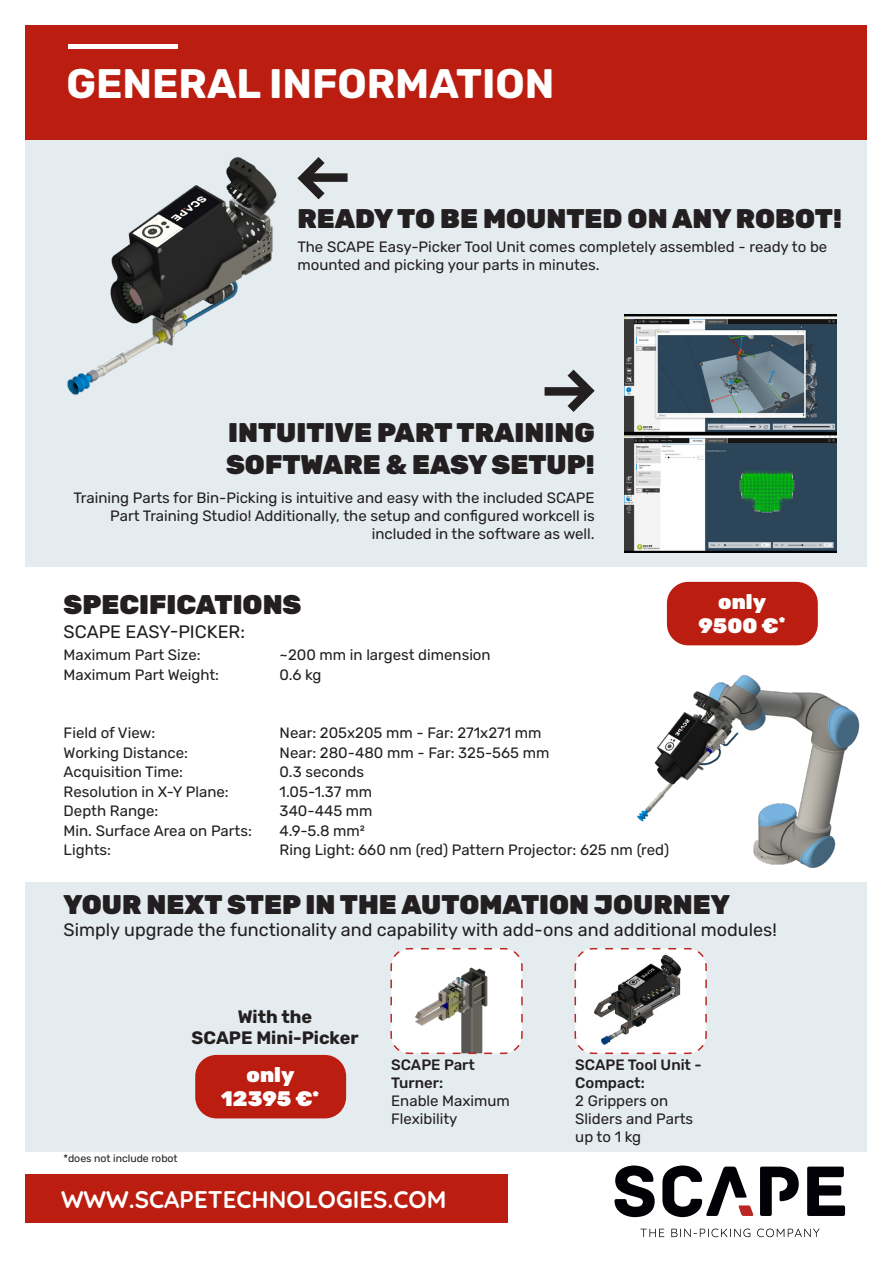
<style>
.page{position:relative;width:893px;height:1263px;background:#fff}
.page>*{position:absolute;margin:0;border:0;box-sizing:border-box;transform-origin:0 0}
.t1{font:700 41.25px "Rubik";color:#fff}
.t2{font:900 27px/32.4px "Rubik";color:#231f20}
.Pa0{font:700 24px "Quicksand";color:#fff}
.t3{font:900 21px "Rubik";color:#fff}
.t4{font:18px "Rubik";color:#231f20}
.t5{font:700 18px "Rubik";color:#231f20}
.t6{font:15px/18px "Rubik";color:#231f20}
.t7{font:10.5px "Rubik";color:#231f20}
.s1{font-weight:500}
</style>
<div class="page">
<div style="left:26px;top:26px;width:841px;height:114px;background:#bb1e10"></div>
<hr style="left:68px;top:44px;width:110px;height:4px;background:#fff">
<div style="left:26px;top:140px;width:841px;height:427px;background:#e5ecef"></div>
<div style="left:26px;top:883px;width:841px;height:269px;background:#e5ecef"></div>
<div style="left:26px;top:1174px;width:482px;height:48px;background:#bb1e10"></div>
<svg style="left:614px;top:1165px;width:41px;height:52px"></svg>
<svg style="left:807px;top:1166px;width:38px;height:50px"></svg>
<svg style="left:760px;top:1166px;width:39px;height:50px"></svg>
<svg style="left:662px;top:1165px;width:91px;height:52px"></svg>
<svg style="left:640px;top:1229px;width:24px;height:8px"></svg>
<svg style="left:671px;top:1228px;width:79px;height:9px"></svg>
<svg style="left:757px;top:1228px;width:62px;height:9px"></svg>
<img style="left:625px;top:314px;width:211px;height:238px">
<svg style="left:297px;top:157px;width:28px;height:43px"></svg>
<div style="left:304px;top:173px;width:44px;height:9px;background:#231f20"></div>
<svg style="left:567px;top:369px;width:28px;height:43px"></svg>
<div style="left:545px;top:387px;width:43px;height:9px;background:#231f20"></div>
<svg style="left:390px;top:948px;width:133px;height:107px;background:#dcd8d7"></svg>
<svg style="left:574px;top:948px;width:133px;height:107px;background:#cecbcb"></svg>
<img style="left:67px;top:157px;width:210px;height:238px">
<img style="left:637px;top:675px;width:223px;height:193px">
<div style="left:667px;top:582px;width:151px;height:63px;background:#bb1e10;border-radius:21px"></div>
<div style="left:195px;top:1055px;width:151px;height:63px;background:#bb1e10;border-radius:21px"></div>
<p class="t1" style="left:66px;top:60px;width:489px">GENERAL INFORMATION</p>
<p class="t2" style="left:297px;top:203px;width:546px">READY TO BE MOUNTED ON ANY ROBOT!</p>
<p class="t6" style="left:297px;top:238px;width:531px">The SCAPE Easy-Picker Tool Unit comes completely assembled - ready to be mounted and picking your parts in minutes.</p>
<p class="t2" style="left:226px;top:417px;width:370px">INTUITIVE PART TRAINING<br>SOFTWARE &amp; EASY SETUP!</p>
<p class="t6" style="left:73px;top:489px;width:523px;text-align:right">Training Parts for Bin-Picking is intuitive and easy with the included SCAPE<br>Part Training Studio! Additionally, the setup and configured workcell is included in the software as well.</p>
<p class="t2" style="left:64px;top:589px;width:239px">SPECIFICATIONS</p>
<p class="t4" style="left:64px;top:621px;width:183px">SCAPE EASY-PICKER:</p>
<p class="t6" style="left:64px;top:646px;width:139px">Maximum Part Size:</p>
<p class="t6" style="left:280px;top:646px;width:213px">~200 mm in largest dimension</p>
<p class="t6" style="left:64px;top:666px;width:157px">Maximum Part Weight:</p>
<p class="t6" style="left:280px;top:666px;width:43px">0.6 kg</p>
<p class="t6" style="left:64px;top:724px;width:93px">Field of View:</p>
<p class="t6" style="left:280px;top:724px;width:263px">Near: 205x205 mm - Far: 271x271 mm</p>
<p class="t6" style="left:64px;top:744px;width:126px">Working Distance:</p>
<p class="t6" style="left:280px;top:744px;width:271px">Near: 280-480 mm - Far: 325-565 mm</p>
<p class="t6" style="left:64px;top:763px;width:121px">Acquisition Time:</p>
<p class="t6" style="left:280px;top:763px;width:86px">0.3 seconds</p>
<p class="t6" style="left:64px;top:783px;width:167px">Resolution in X-Y Plane:</p>
<p class="t6" style="left:280px;top:783px;width:94px">1.05-1.37 mm</p>
<p class="t6" style="left:64px;top:802px;width:96px">Depth Range:</p>
<p class="t6" style="left:280px;top:802px;width:95px">340-445 mm</p>
<p class="t6" style="left:64px;top:822px;width:190px">Min. Surface Area on Parts:</p>
<p class="t6" style="left:280px;top:822px;width:87px">4.9-5.8 mm2</p>
<p class="t6" style="left:64px;top:841px;width:49px">Lights:</p>
<p class="t6" style="left:280px;top:841px;width:391px">Ring Light: 660 nm (red) Pattern Projector: 625 nm (red)</p>
<p class="t3" style="left:718px;top:589px;width:49px">only</p>
<p class="t3" style="left:698px;top:613px;width:88px">9500 €<sup>*</sup></p>
<p class="t2" style="left:64px;top:889px;width:668px">YOUR NEXT STEP IN THE AUTOMATION JOURNEY</p>
<p class="t4" style="left:64px;top:919px;width:715px">Simply upgrade the functionality and capability with add-ons and additional modules!</p>
<p class="t5" style="left:238px;top:1006px;width:76px">With the</p>
<p class="t5" style="left:192px;top:1027px;width:169px">SCAPE Mini-Picker</p>
<p class="t3" style="left:247px;top:1062px;width:49px">only</p>
<p class="t3" style="left:221px;top:1086px;width:99px">12395 €<sup>*</sup></p>
<p class="t7" style="left:64px;top:1153px;width:116px">*does not include robot</p>
<p class="t6" style="left:391px;top:1056px;width:120px"><span class="s1">SCAPE Part<br>Turner:<br></span>Enable Maximum<br>Flexibility</p>
<p class="t6" style="left:575px;top:1056px;width:128px"><span class="s1">SCAPE Tool Unit -<br>Compact:<br></span>2 Grippers on<br>Sliders and Parts up to 1 kg</p>
<p class="Pa0" style="left:61px;top:1180px;width:387px">WWW.SCAPETECHNOLOGIES.COM</p>
</div>
